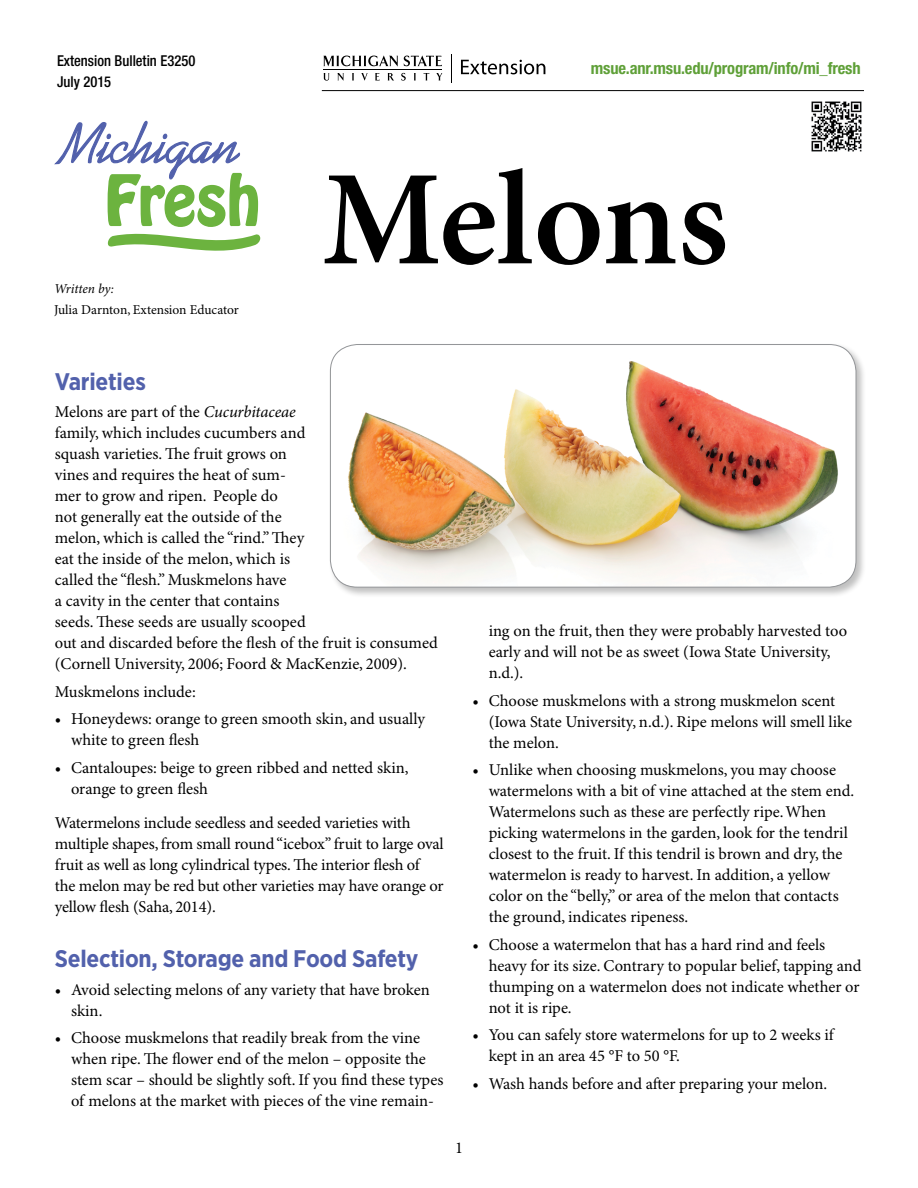
<style>
.page{position:relative;width:918px;height:1188px;background:#fff}
.page>*{position:absolute;margin:0;border:0;box-sizing:border-box;transform-origin:0 0}
.t1{font:600 135px "Minion Pro";letter-spacing:-.005em;color:#000}
.Subheads_1{font:700 24px "Gotham Narrow";letter-spacing:-.01em;color:#5261ac}
.Body_copy{font:16.5px/21px "Minion Pro";letter-spacing:-.005em;color:#000}
.Subheads_1-2{font:16.5px/21px "Minion Pro";letter-spacing:-.01em;color:#000}
.t2{font:700 condensed 16.5px "Helvetica Neue";letter-spacing:-.01em;color:#5fa038}
.t3{font:500 condensed 15px/21px "Helvetica Neue";color:#000}
.t4{font:13.5px "Minion Pro";color:#000}
.t5{font:italic 13.5px "Minion Pro";letter-spacing:-.01em;color:#000}
.s1{color:#fff}
.s2{font-weight:500;font-size:15px;color:#fff}
.s3{font-family:"Helvetica Neue";font-weight:500;font-stretch:condensed;font-size:15px;color:#fff}
.s4{font-style:italic}
</style>
<div class="page">
<svg style="left:324px;top:73px;width:5px;height:8px"></svg>
<svg style="left:337px;top:73px;width:7px;height:8px"></svg>
<svg style="left:352px;top:73px;width:2px;height:7px"></svg>
<svg style="left:361px;top:73px;width:7px;height:8px"></svg>
<svg style="left:375px;top:73px;width:5px;height:7px"></svg>
<svg style="left:388px;top:73px;width:6px;height:8px"></svg>
<svg style="left:401px;top:73px;width:5px;height:8px"></svg>
<svg style="left:414px;top:73px;width:2px;height:7px"></svg>
<svg style="left:424px;top:73px;width:5px;height:7px"></svg>
<svg style="left:436px;top:73px;width:7px;height:7px"></svg>
<svg style="left:323px;top:55px;width:75px;height:12px"></svg>
<svg style="left:404px;top:55px;width:38px;height:11px"></svg>
<hr style="left:323px;top:69px;width:119px;height:1px;background:#000">
<svg style="left:461px;top:60px;width:84px;height:14px"></svg>
<svg style="left:451px;top:54px;width:1px;height:28px"></svg>
<hr style="left:322px;top:90px;width:542px;height:1px;background:#000">
<img style="left:811px;top:101px;width:51px;height:51px">
<svg style="left:54px;top:121px;width:206px;height:130px"></svg>
<div style="left:328px;top:342px;width:538px;height:256px;background:#000;opacity:.25"></div>
<img style="left:330px;top:345px;width:526px;height:242px">
<div style="left:330px;top:344px;width:526px;height:244px;border:1px solid #939598;border-radius:27px"></div>
<p class="t3" style="left:57px;top:50px;width:143px">Extension Bulletin E3250<span class="s1">.<br></span>July 2015<span class="s1">.</span></p>
<p class="t5" style="left:54px;top:281px;width:61px">Written by:</p>
<p class="t4" style="left:54px;top:302px;width:189px">Julia Darnton, Extension Educator<span class="s1">.</span></p>
<p class="t2" style="left:591px;top:58px;width:275px">msue.anr.msu.edu/program/info/mi_fresh<span class="s2">.</span></p>
<p class="t1" style="left:322px;top:140px;width:441px">Melons<span class="s1">.</span></p>
<p class="Subheads_1" style="left:55px;top:366px;width:96px">Varieties<span class="s3">.</span></p>
<p class="Body_copy" style="left:55px;top:402px;width:385px">Melons are part of the <span class="s4">Cucurbitaceae<br></span>family, which includes cucumbers and<br>squash varieties. The fruit grows on<br>vines and requires the heat of sum-<br>mer to grow and ripen. People do<br>not generally eat the outside of the<br>melon, which is called the “rind.” They<br>eat the inside of the melon, which is<br>called the “flesh.” Muskmelons have<br>a cavity in the center that contains<br>seeds. These seeds are usually scooped<br>out and discarded before the flesh of the fruit is consumed (Cornell University, 2006; Foord &amp; MacKenzie, 2009).</p>
<p class="Body_copy" style="left:55px;top:682px;width:142px">Muskmelons include:</p>
<p class="Body_copy" style="left:71px;top:709px;width:356px;text-indent:-16px">• Honeydews: orange to green smooth skin, and usually white to green flesh</p>
<p class="Body_copy" style="left:71px;top:757px;width:339px;text-indent:-16px">• Cantaloupes: beige to green ribbed and netted skin, orange to green flesh</p>
<p class="Subheads_1-2" style="left:55px;top:812px;width:391px">Watermelons include seedless and seeded varieties with multiple shapes, from small round “icebox” fruit to large oval fruit as well as long cylindrical types. The interior flesh of the melon may be red but other varieties may have orange or yellow flesh (Saha, 2014).</p>
<p class="Subheads_1" style="left:55px;top:944px;width:368px">Selection, Storage and Food Safety<span class="s3">.</span></p>
<p class="Body_copy" style="left:71px;top:980px;width:360px;text-indent:-16px">• Avoid selecting melons of any variety that have broken skin.</p>
<p class="Body_copy" style="left:71px;top:1028px;width:374px;text-indent:-16px">• Choose muskmelons that readily break from the vine when ripe. The flower end of the melon – opposite the stem scar – should be slightly soft. If you find these types of melons at the market with pieces of the vine remain-</p>
<p class="Body_copy" style="left:489px;top:621px;width:360px">ing on the fruit, then they were probably harvested too early and will not be as sweet (Iowa State University, n.d.).</p>
<p class="Body_copy" style="left:489px;top:691px;width:365px;text-indent:-16px">• Choose muskmelons with a strong muskmelon scent (Iowa State University, n.d.). Ripe melons will smell like the melon.</p>
<p class="Body_copy" style="left:489px;top:760px;width:367px;text-indent:-16px">• Unlike when choosing muskmelons, you may choose watermelons with a bit of vine attached at the stem end.<br>Watermelons such as these are perfectly ripe. When picking watermelons in the garden, look for the tendril closest to the fruit. If this tendril is brown and dry, the watermelon is ready to harvest. In addition, a yellow color on the “belly,” or area of the melon that contacts the ground, indicates ripeness.</p>
<p class="Body_copy" style="left:489px;top:935px;width:374px;text-indent:-16px">• Choose a watermelon that has a hard rind and feels heavy for its size. Contrary to popular belief, tapping and thumping on a watermelon does not indicate whether or not it is ripe.</p>
<p class="Body_copy" style="left:489px;top:1025px;width:347px;text-indent:-16px">• You can safely store watermelons for up to 2 weeks if kept in an area 45 °F to 50 °F.</p>
<p class="Body_copy" style="left:472px;top:1074px;width:356px">• Wash hands before and after preparing your melon.</p>
<p class="Body_copy" style="left:455px;top:1138px;width:9px">1</p>
</div>
